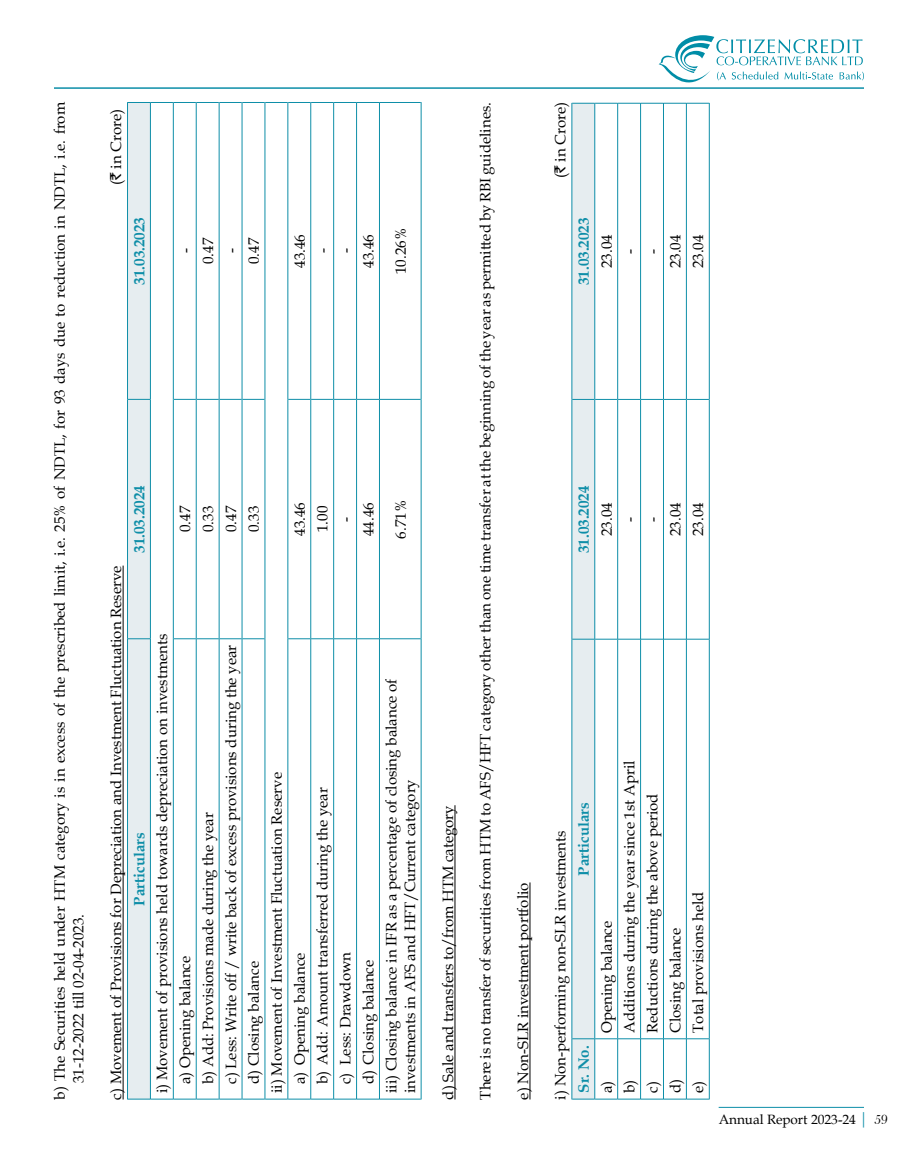
<style>
.page{position:relative;width:918px;height:1161px;background:#fff}
.page>*{position:absolute;margin:0;border:0;box-sizing:border-box;transform-origin:0 0}
.t1{font:15px/18.8px "Book Antiqua";color:#000}
.t2{font:700 15px "Book Antiqua";color:#0e8ea8}
.t3{font:13.5px "Book Antiqua";color:#000}
.s1{font-family:"Indian Rupee"}
.s2{font-size:16.2px;color:#0c8ea8}
.s3{font-family:"Bask Old Face"}
</style>
<div class="page">
<hr style="left:123px;top:566px;width:1px;height:534px;background:#000">
<hr style="left:455px;top:805px;width:1px;height:295px;background:#000">
<hr style="left:530px;top:882px;width:1px;height:218px;background:#000">
<hr style="left:379px;top:639px;width:1px;height:461px;background:#0e8ea8">
<hr style="left:380px;top:1099px;width:41px;height:1px;background:#0e8ea8">
<hr style="left:379px;top:399px;width:1px;height:240px;background:#0e8ea8">
<hr style="left:380px;top:638px;width:41px;height:1px;background:#0e8ea8">
<hr style="left:379px;top:102px;width:1px;height:297px;background:#0e8ea8">
<hr style="left:380px;top:399px;width:41px;height:1px;background:#0e8ea8">
<hr style="left:380px;top:102px;width:41px;height:1px;background:#0e8ea8">
<hr style="left:421px;top:639px;width:1px;height:461px;background:#0e8ea8">
<hr style="left:421px;top:399px;width:1px;height:240px;background:#0e8ea8">
<hr style="left:421px;top:102px;width:1px;height:297px;background:#0e8ea8">
<hr style="left:127px;top:639px;width:1px;height:461px;background:#0e8ea8">
<hr style="left:127px;top:399px;width:1px;height:240px;background:#0e8ea8">
<hr style="left:127px;top:102px;width:1px;height:297px;background:#0e8ea8">
<svg style="left:128px;top:102px;width:251px;height:998px"></svg>
<hr style="left:150px;top:102px;width:1px;height:297px;background:#0e8ea8">
<hr style="left:709px;top:1039px;width:1px;height:60px;background:#0e8ea8">
<hr style="left:709px;top:639px;width:1px;height:400px;background:#0e8ea8">
<hr style="left:709px;top:399px;width:1px;height:240px;background:#0e8ea8">
<hr style="left:709px;top:103px;width:1px;height:296px;background:#0e8ea8">
<svg style="left:572px;top:103px;width:137px;height:997px"></svg>
<hr style="left:594px;top:103px;width:1px;height:296px;background:#0e8ea8">
<hr style="left:54px;top:87px;width:810px;height:2px;background:#0c8ea8">
<svg style="left:659px;top:35px;width:205px;height:54px"></svg>
<hr style="left:719px;top:1107px;width:145px;height:1px;background:#0c8ea8">
<p class="t1" style="left:50px;top:1083px;width:982px;text-indent:-16px;rotate:-90deg">b) The Securities held under HTM category is in excess of the prescribed limit, i.e. 25% of NDTL, for 93 days due to reduction in NDTL, i.e. from<br>31-12-2022 till 02-04-2023.</p>
<p class="t1" style="left:106px;top:184px;width:77px;rotate:-90deg">(<span class="s1">`</span>in Crore)</p>
<p class="t2" style="left:129px;top:285px;width:69px;rotate:-90deg">31.03.2023</p>
<p class="t1" style="left:175px;top:253px;width:6px;rotate:-90deg">-</p>
<p class="t1" style="left:198px;top:264px;width:28px;rotate:-90deg">0.47</p>
<p class="t1" style="left:221px;top:253px;width:6px;rotate:-90deg">-</p>
<p class="t1" style="left:244px;top:264px;width:28px;rotate:-90deg">0.47</p>
<p class="t1" style="left:290px;top:268px;width:35px;rotate:-90deg">43.46</p>
<p class="t1" style="left:313px;top:253px;width:6px;rotate:-90deg">-</p>
<p class="t1" style="left:336px;top:253px;width:6px;rotate:-90deg">-</p>
<p class="t1" style="left:359px;top:268px;width:35px;rotate:-90deg">43.46</p>
<p class="t1" style="left:391px;top:274px;width:48px;rotate:-90deg">10.26%</p>
<p class="t1" style="left:106px;top:1100px;width:535px;rotate:-90deg">c) Movement of Provisions for Depreciation and Investment Fluctuation Reserve</p>
<p class="t2" style="left:129px;top:553px;width:69px;rotate:-90deg">31.03.2024</p>
<p class="t2" style="left:129px;top:906px;width:75px;rotate:-90deg">Particulars</p>
<p class="t1" style="left:175px;top:532px;width:28px;rotate:-90deg">0.47</p>
<p class="t1" style="left:198px;top:532px;width:28px;rotate:-90deg">0.33</p>
<p class="t1" style="left:221px;top:532px;width:28px;rotate:-90deg">0.47</p>
<p class="t1" style="left:244px;top:532px;width:28px;rotate:-90deg">0.33</p>
<p class="t1" style="left:290px;top:536px;width:35px;rotate:-90deg">43.46</p>
<p class="t1" style="left:313px;top:532px;width:28px;rotate:-90deg">1.00</p>
<p class="t1" style="left:336px;top:522px;width:6px;rotate:-90deg">-</p>
<p class="t1" style="left:359px;top:536px;width:35px;rotate:-90deg">44.46</p>
<p class="t1" style="left:391px;top:539px;width:40px;rotate:-90deg">6.71%</p>
<p class="t1" style="left:150px;top:1084px;width:452px;line-height:23px;text-indent:-9px;rotate:-90deg">i) Movement of provisions held towards depreciation on investments a) Opening balance</p>
<p class="t1" style="left:221px;top:1084px;width:441px;rotate:-90deg">c) Less: Write off / write back of excess provisions during the year</p>
<p class="t1" style="left:382px;top:1093px;width:416px;rotate:-90deg">iii) Closing balance in IFR as a percentage of closing balance of investments in AFS and HFT/Current category</p>
<p class="t1" style="left:265px;top:1084px;width:313px;line-height:23px;text-indent:-9px;rotate:-90deg">ii) Movement of Investment Fluctuation Reserve a) Opening balance</p>
<p class="t1" style="left:313px;top:1084px;width:298px;rotate:-90deg">b) Add: Amount transferred during the year</p>
<p class="t1" style="left:198px;top:1084px;width:273px;rotate:-90deg">b) Add: Provisions made during the year</p>
<p class="t1" style="left:336px;top:1084px;width:134px;rotate:-90deg">c) Less: Drawdown</p>
<p class="t1" style="left:359px;top:1084px;width:126px;rotate:-90deg">d) Closing balance</p>
<p class="t1" style="left:244px;top:1084px;width:124px;rotate:-90deg">d) Closing balance</p>
<p class="t1" style="left:438px;top:1100px;width:296px;rotate:-90deg">d) Sale and transfers to/from HTM category</p>
<p class="t1" style="left:476px;top:1100px;width:999px;rotate:-90deg">There is no transfer of securities from HTM to AFS/HFT category other than one time transfer at the beginning of the year as permitted by RBI guidelines.</p>
<p class="t1" style="left:513px;top:1100px;width:219px;rotate:-90deg">e) Non-SLR investment portfolio</p>
<p class="t1" style="left:551px;top:178px;width:77px;rotate:-90deg">(<span class="s1">`</span>in Crore)</p>
<p class="t2" style="left:573px;top:285px;width:69px;rotate:-90deg">31.03.2023</p>
<p class="t1" style="left:597px;top:268px;width:35px;rotate:-90deg">23.04</p>
<p class="t1" style="left:620px;top:254px;width:6px;rotate:-90deg">-</p>
<p class="t1" style="left:643px;top:254px;width:6px;rotate:-90deg">-</p>
<p class="t1" style="left:666px;top:268px;width:35px;rotate:-90deg">23.04</p>
<p class="t1" style="left:688px;top:268px;width:35px;rotate:-90deg">23.04</p>
<p class="t2" style="left:573px;top:553px;width:69px;rotate:-90deg">31.03.2024</p>
<p class="t1" style="left:597px;top:536px;width:35px;rotate:-90deg">23.04</p>
<p class="t1" style="left:620px;top:522px;width:6px;rotate:-90deg">-</p>
<p class="t1" style="left:643px;top:522px;width:6px;rotate:-90deg">-</p>
<p class="t1" style="left:666px;top:536px;width:35px;rotate:-90deg">23.04</p>
<p class="t1" style="left:688px;top:536px;width:35px;rotate:-90deg">23.04</p>
<p class="t2" style="left:573px;top:876px;width:75px;rotate:-90deg">Particulars</p>
<p class="t1" style="left:551px;top:1100px;width:271px;rotate:-90deg">i) Non-performing non-SLR investments</p>
<p class="t2" style="left:573px;top:1093px;width:49px;rotate:-90deg">Sr. No.</p>
<p class="t1" style="left:620px;top:1033px;width:274px;rotate:-90deg">Additions during the year since 1st April</p>
<p class="t1" style="left:643px;top:1033px;width:241px;rotate:-90deg">Reductions during the above period</p>
<p class="t1" style="left:688px;top:1033px;width:143px;rotate:-90deg">Total provisions held</p>
<p class="t1" style="left:597px;top:1033px;width:114px;rotate:-90deg">Opening balance</p>
<p class="t1" style="left:666px;top:1033px;width:106px;rotate:-90deg">Closing balance</p>
<p class="t1" style="left:666px;top:1093px;width:16px;rotate:-90deg">d)</p>
<p class="t1" style="left:620px;top:1093px;width:15px;rotate:-90deg">b)</p>
<p class="t1" style="left:597px;top:1093px;width:14px;rotate:-90deg">a)</p>
<p class="t1" style="left:688px;top:1093px;width:14px;rotate:-90deg">e)</p>
<p class="t1" style="left:643px;top:1093px;width:13px;rotate:-90deg">c)</p>
<p class="t3" style="left:719px;top:1110px;width:171px">Annual Report 2023-24 <span class="s2">|</span> <span class="s3">59</span></p>
</div>
